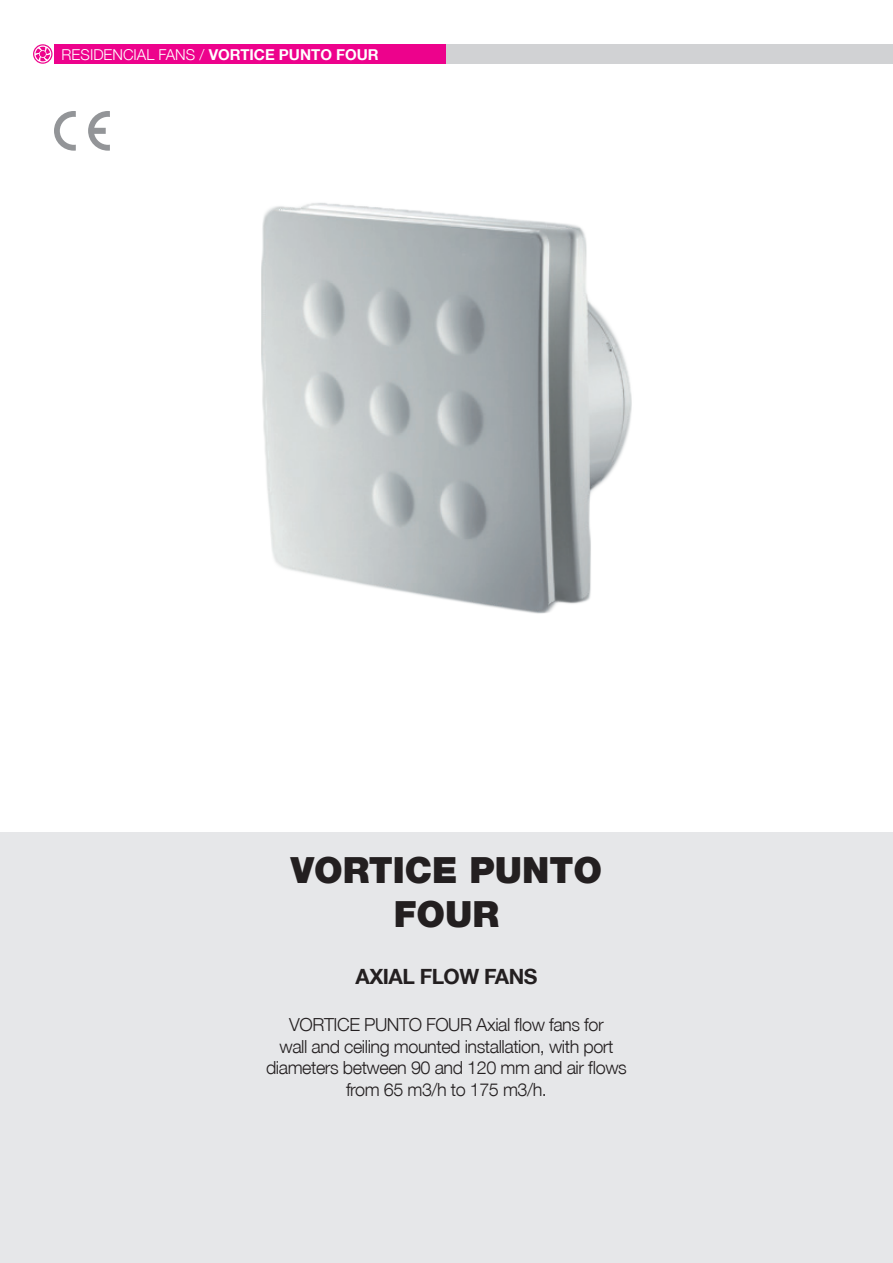
<style>
.page{position:relative;width:893px;height:1263px;background:#fff}
.page>*{position:absolute;margin:0;border:0;box-sizing:border-box;transform-origin:0 0}
.t1{font:900 36px/43.2px "Helvetica Neue LT Std";color:#231f20;text-align:center}
.t2{font:700 21px "Helvetica Neue LT Std";letter-spacing:-.025em;color:#231f20}
.t3{font:300 18px/21.6px "Helvetica Neue LT Std";letter-spacing:-.025em;color:#231f20;text-align:center}
.t4{font:300 15px "Helvetica Neue LT Std";color:#fff}
.s1{font-weight:700}
</style>
<div class="page">
<div style="left:54px;top:44px;width:392px;height:20px;background:#ed028c"></div>
<svg style="left:33px;top:44px;width:20px;height:20px"></svg>
<div style="left:446px;top:44px;width:447px;height:20px;background:#d1d2d4"></div>
<div style="left:0;top:832px;width:893px;height:431px;background:#e6e7e9"></div>
<svg style="left:54px;top:111px;width:22px;height:40px"></svg>
<svg style="left:88px;top:111px;width:22px;height:40px"></svg>
<img style="left:261px;top:203px;width:371px;height:411px">
<p class="t4" style="left:62px;top:45px;width:319px">RESIDENCIAL FANS / <span class="s1">VORTICE PUNTO FOUR</span></p>
<h1 class="t1" style="left:291px;top:849px;width:313px">VORTICE PUNTO<br>FOUR</h1>
<p class="t2" style="left:356px;top:964px;width:183px">AXIAL FLOW FANS</p>
<p class="t3" style="left:266px;top:1013px;width:362px">VORTICE PUNTO FOUR Axial flow fans for<br>wall and ceiling mounted installation, with port diameters between 90 and 120 mm and air flows from 65 m3/h to 175 m3/h.</p>
</div>
